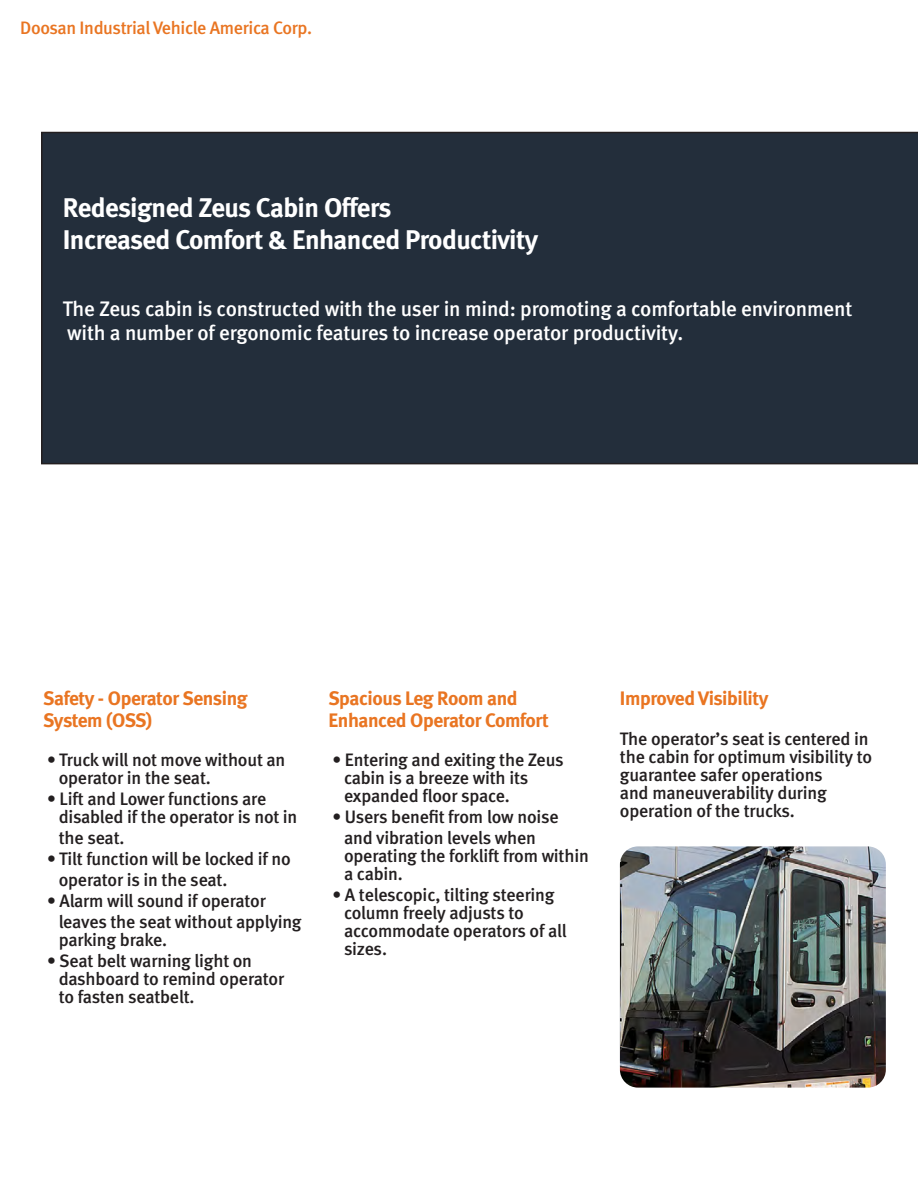
<style>
.page{position:relative;width:918px;height:1188px;background:#fff}
.page>*{position:absolute;margin:0;border:0;box-sizing:border-box;transform-origin:0 0}
.t1{font:27px "Meta Bold LF";letter-spacing:-.02em;color:#fff}
.t2{font:21px "Meta Medium LF";letter-spacing:-.01em;color:#fff}
.t3{font:19.5px "Meta Bold LF";letter-spacing:-.02em;color:#e97522}
.t4{font:18px/18px "Meta Medium LF";letter-spacing:-.01em;color:#231f20}
.t5{font:18px "Meta Medium LF";letter-spacing:-.02em;color:#e97522}
</style>
<div class="page">
<div style="left:41px;top:132px;width:877px;height:332px;background:#232e3b"></div>
<img style="left:620px;top:846px;width:266px;height:242px">
<p class="t5" style="left:20px;top:17px;width:293px">Doosan Industrial Vehicle America Corp.</p>
<p class="t1" style="left:63px;top:192px;width:330px">Redesigned Zeus Cabin Offers</p>
<p class="t1" style="left:63px;top:223px;width:477px">Increased Comfort &amp; Enhanced Productivity</p>
<p class="t2" style="left:63px;top:296px;width:791px">The Zeus cabin is constructed with the user in mind: promoting a comfortable environment</p>
<p class="t2" style="left:67px;top:320px;width:617px">with a number of ergonomic features to increase operator productivity.</p>
<p class="t3" style="left:43px;top:687px;width:206px">Safety - Operator Sensing</p>
<p class="t3" style="left:43px;top:708px;width:111px">System (OSS)</p>
<p class="t4" style="left:59px;top:751px;width:228px;text-indent:-12px">• Truck will not move without an operator in the seat.</p>
<p class="t4" style="left:47px;top:790px;width:221px">• Lift and Lower functions are</p>
<p class="t4" style="left:59px;top:807px;width:240px;line-height:21px">disabled if the operator is not in the seat.</p>
<p class="t4" style="left:59px;top:849px;width:234px;line-height:21px;text-indent:-12px">• Tilt function will be locked if no operator is in the seat.</p>
<p class="t4" style="left:59px;top:891px;width:244px;line-height:21px;text-indent:-12px">• Alarm will sound if operator leaves the seat without applying</p>
<p class="t4" style="left:59px;top:931px;width:110px">parking brake.</p>
<p class="t4" style="left:47px;top:952px;width:207px">• Seat belt warning light on</p>
<p class="t4" style="left:59px;top:970px;width:227px">dashboard to remind operator to fasten seatbelt.</p>
<p class="t3" style="left:329px;top:687px;width:191px">Spacious Leg Room and</p>
<p class="t3" style="left:329px;top:708px;width:222px">Enhanced Operator Comfort</p>
<p class="t4" style="left:332px;top:751px;width:233px">• Entering and exiting the Zeus</p>
<p class="t4" style="left:344px;top:769px;width:186px">cabin is a breeze with its</p>
<p class="t4" style="left:344px;top:787px;width:167px">expanded floor space.</p>
<p class="t4" style="left:344px;top:807px;width:216px;line-height:21px;text-indent:-12px">• Users benefit from low noise and vibration levels when</p>
<p class="t4" style="left:344px;top:847px;width:246px">operating the forklift from within a cabin.</p>
<p class="t4" style="left:332px;top:886px;width:224px">• A telescopic, tilting steering</p>
<p class="t4" style="left:344px;top:904px;width:181px">column freely adjusts to</p>
<p class="t4" style="left:344px;top:922px;width:224px">accommodate operators of all sizes.</p>
<p class="t3" style="left:620px;top:687px;width:150px">Improved Visibility</p>
<p class="t4" style="left:620px;top:730px;width:254px">The operator’s seat is centered in the cabin for optimum visibility to guarantee safer operations</p>
<p class="t4" style="left:620px;top:784px;width:208px">and maneuverability during</p>
<p class="t4" style="left:620px;top:802px;width:176px">operation of the trucks.</p>
</div>
